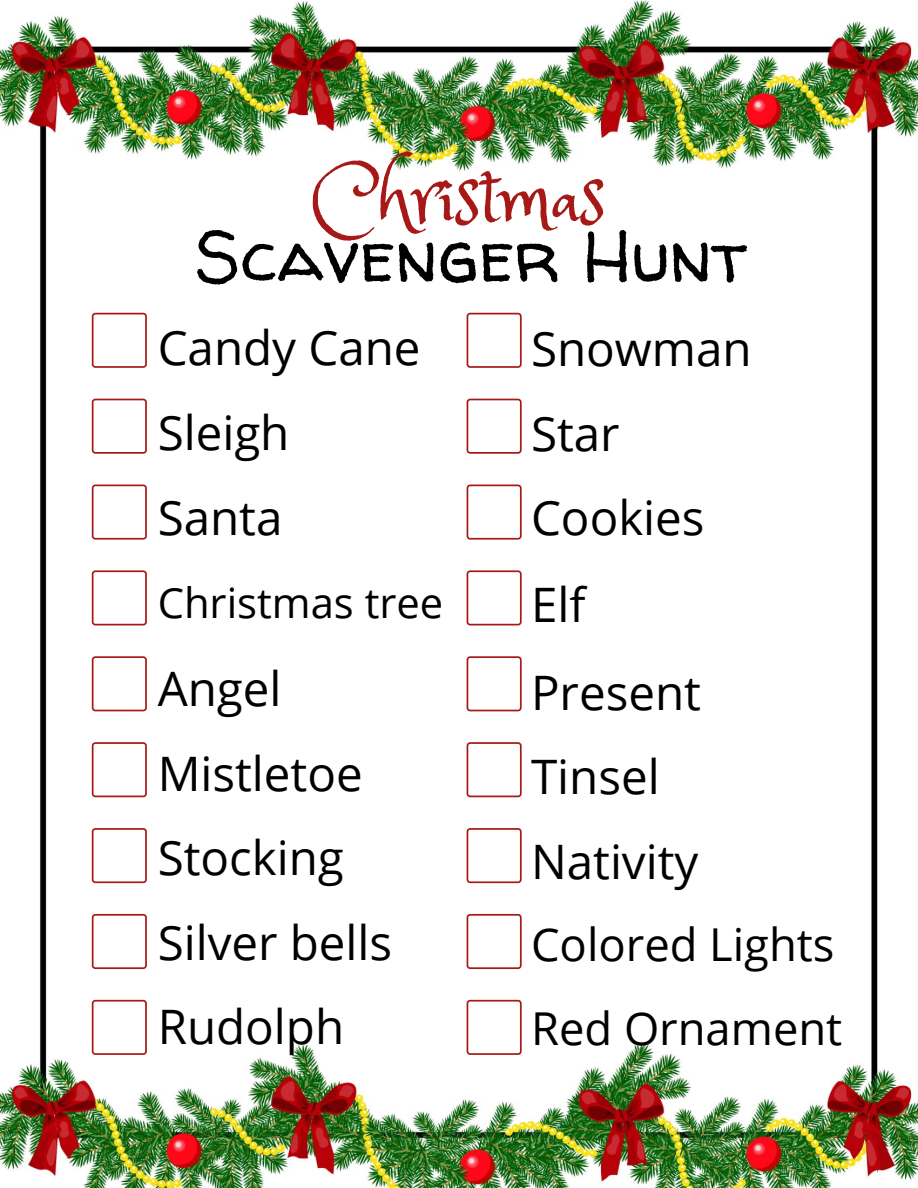
<style>
.page{position:relative;width:918px;height:1188px;background:#fff}
.page>*{position:absolute;margin:0;border:0;box-sizing:border-box;transform-origin:0 0}
.t1{font:78.45px "Princess Sofia";color:#a61916}
.t2{font:72px "Walter Turncoat";color:#000}
.t3{font:47.55px "Open Sans";color:#000}
.t4{font:45.3px "Open Sans";color:#000}
.t5{font:41.7px "Open Sans";color:#000}
</style>
<div class="page">
<img style="left:0;top:0;width:918px;height:1188px">
<svg style="left:92px;top:313px;width:55px;height:55px"></svg>
<svg style="left:92px;top:485px;width:55px;height:55px"></svg>
<svg style="left:92px;top:570px;width:55px;height:55px"></svg>
<svg style="left:92px;top:656px;width:55px;height:55px"></svg>
<svg style="left:92px;top:742px;width:55px;height:55px"></svg>
<svg style="left:92px;top:828px;width:55px;height:55px"></svg>
<svg style="left:92px;top:914px;width:55px;height:55px"></svg>
<svg style="left:92px;top:1000px;width:55px;height:55px"></svg>
<svg style="left:92px;top:399px;width:55px;height:55px"></svg>
<svg style="left:467px;top:313px;width:55px;height:55px"></svg>
<svg style="left:467px;top:485px;width:55px;height:55px"></svg>
<svg style="left:467px;top:570px;width:55px;height:55px"></svg>
<svg style="left:467px;top:656px;width:55px;height:55px"></svg>
<svg style="left:467px;top:742px;width:55px;height:55px"></svg>
<svg style="left:467px;top:828px;width:55px;height:55px"></svg>
<svg style="left:467px;top:914px;width:55px;height:55px"></svg>
<svg style="left:467px;top:1000px;width:55px;height:55px"></svg>
<svg style="left:467px;top:399px;width:55px;height:55px"></svg>
<p class="t1" style="left:312px;top:146px;width:296px">Christmas</p>
<p class="t2" style="left:195px;top:206px;width:553px">Scavenger Hunt</p>
<p class="t3" style="left:158px;top:314px;width:264px">Candy Cane</p>
<p class="t3" style="left:158px;top:400px;width:133px">Sleigh</p>
<p class="t3" style="left:158px;top:484px;width:126px">Santa</p>
<p class="t5" style="left:158px;top:574px;width:287px">Christmas tree</p>
<p class="t3" style="left:158px;top:655px;width:125px">Angel</p>
<p class="t3" style="left:158px;top:740px;width:207px">Mistletoe</p>
<p class="t3" style="left:158px;top:825px;width:188px">Stocking</p>
<p class="t3" style="left:158px;top:909px;width:236px">Silver bells</p>
<p class="t3" style="left:158px;top:993px;width:188px">Rudolph</p>
<p class="t3" style="left:531px;top:315px;width:222px">Snowman</p>
<p class="t3" style="left:531px;top:401px;width:90px">Star</p>
<p class="t3" style="left:531px;top:484px;width:175px">Cookies</p>
<p class="t3" style="left:531px;top:571px;width:56px">Elf</p>
<p class="t3" style="left:531px;top:660px;width:171px">Present</p>
<p class="t3" style="left:531px;top:744px;width:130px">Tinsel</p>
<p class="t3" style="left:531px;top:828px;width:169px">Nativity</p>
<p class="t4" style="left:531px;top:912px;width:305px">Colored Lights</p>
<p class="t4" style="left:531px;top:997px;width:313px">Red Ornament</p>
</div>
